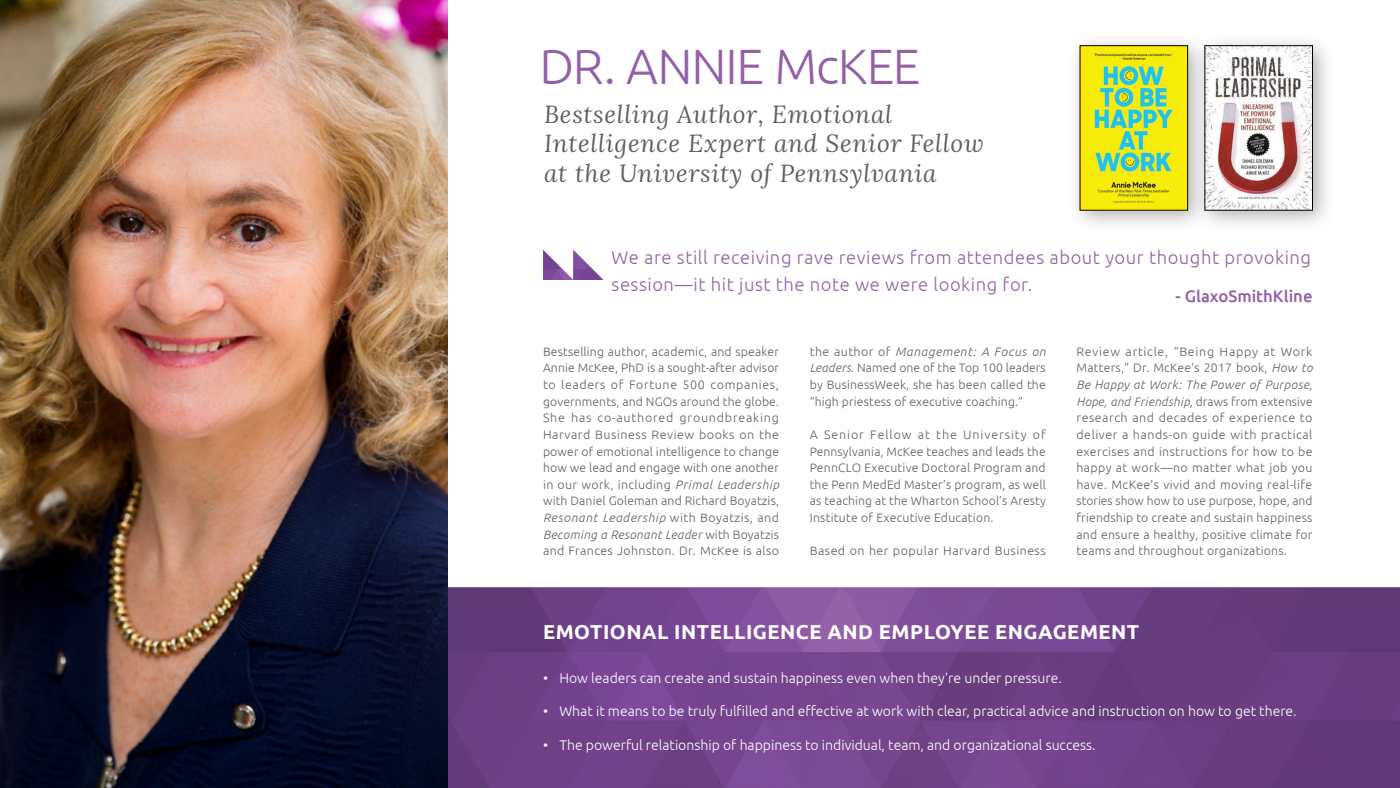
<style>
.page{position:relative;width:1400px;height:788px;background:#fff}
.page>*{position:absolute;margin:0;border:0;box-sizing:border-box;transform-origin:0 0}
.t1{font:300 49.61px "Ubuntu";letter-spacing:-.025em;color:#9360a6}
.t2{font:italic 24.5px/29.4px "Lora";letter-spacing:.03em;color:#5f6062}
.t3{font:700 20.12px "Ubuntu";letter-spacing:.025em;color:#fff}
.t4{font:300 18.38px/27.1px "Ubuntu";letter-spacing:.03em;color:#9360a6}
.t5{font:500 16.62px "Ubuntu";color:#9360a6}
.t6{font:300 14px "Ubuntu";color:#fff}
.t7{font:300 12.25px/16.6px "Ubuntu";letter-spacing:.02em;color:#5f6062;text-align:justify}
.t8{font:300 12.25px "Ubuntu";letter-spacing:.04em;color:#5f6062}
.s1{font-style:italic}
</style>
<div class="page">
<img style="left:447px;top:587px;width:953px;height:201px">
<svg style="left:543px;top:250px;width:60px;height:30px"></svg>
<img style="left:0;top:0;width:447px;height:788px">
<div style="left:1192px;top:32px;width:144px;height:202px;background:#000;opacity:.31"></div>
<img style="left:1211px;top:48px;width:100px;height:160px">
<div style="left:1205px;top:46px;width:108px;height:164px;border:1px solid #000"></div>
<div style="left:1067px;top:32px;width:144px;height:202px;background:#000;opacity:.31"></div>
<img style="left:1082px;top:48px;width:104px;height:160px">
<div style="left:1080px;top:46px;width:108px;height:164px;border:1px solid #000"></div>
<h1 class="t1" style="left:540px;top:37px;width:383px">DR. ANNIE McKEE</h1>
<h2 class="t2" style="left:544px;top:99px;width:441px">Bestselling Author, Emotional<br>Intelligence Expert and Senior Fellow at the University of Pennsylvania</h2>
<h3 class="t4" style="left:612px;top:243px;width:701px">We are still receiving rave reviews from attendees about your thought provoking session—it hit just the note we were looking for.</h3>
<h3 class="t5" style="left:1176px;top:286px;width:138px">- GlaxoSmithKline</h3>
<p class="t7" style="left:543px;top:343px;width:238px">Bestselling author, academic, and speaker Annie McKee, PhD is a sought-after advisor to leaders of Fortune 500 companies, governments, and NGOs around the globe.<br>She has co-authored groundbreaking Harvard Business Review books on the power of emotional intelligence to change how we lead and engage with one another in our work, including <span class="s1">Primal Leadership </span>with Daniel Goleman and Richard Boyatzis, <span class="s1">Resonant Leadership</span> with Boyatzis, and <span class="s1">Becoming a Resonant Leader</span> with Boyatzis and Frances Johnston. Dr. McKee is also</p>
<p class="t7" style="left:810px;top:343px;width:238px">the author of <span class="s1">Management: A Focus on Leaders</span>. Named one of the Top 100 leaders by BusinessWeek, she has been called the “high priestess of executive coaching.”</p>
<p class="t7" style="left:810px;top:426px;width:238px">A Senior Fellow at the University of Pennsylvania, McKee teaches and leads the PennCLO Executive Doctoral Program and the Penn MedEd Master’s program, as well as teaching at the Wharton School’s Aresty Institute of Executive Education.</p>
<p class="t8" style="left:810px;top:543px;width:238px">Based on her popular Harvard Business</p>
<p class="t7" style="left:1076px;top:343px;width:238px">Review article, “Being Happy at Work Matters,” Dr. McKee’s 2017 book, <span class="s1">How to Be Happy at Work: The Power of Purpose, Hope, and Friendship</span>, draws from extensive research and decades of experience to deliver a hands-on guide with practical exercises and instructions for how to be happy at work—no matter what job you have. McKee’s vivid and moving real-life stories show how to use purpose, hope, and friendship to create and sustain happiness and ensure a healthy, positive climate for teams and throughout organizations.</p>
<h3 class="t3" style="left:543px;top:619px;width:598px">EMOTIONAL INTELLIGENCE AND EMPLOYEE ENGAGEMENT</h3>
<p class="t6" style="left:543px;top:669px;width:7px">•</p>
<p class="t6" style="left:543px;top:702px;width:7px">•</p>
<p class="t6" style="left:543px;top:736px;width:7px">•</p>
<p class="t6" style="left:559px;top:669px;width:504px">How leaders can create and sustain happiness even when they’re under pressure.</p>
<p class="t6" style="left:559px;top:702px;width:739px">What it means to be truly fulfilled and effective at work with clear, practical advice and instruction on how to get there.</p>
<p class="t6" style="left:559px;top:736px;width:538px">The powerful relationship of happiness to individual, team, and organizational success.</p>
</div>
